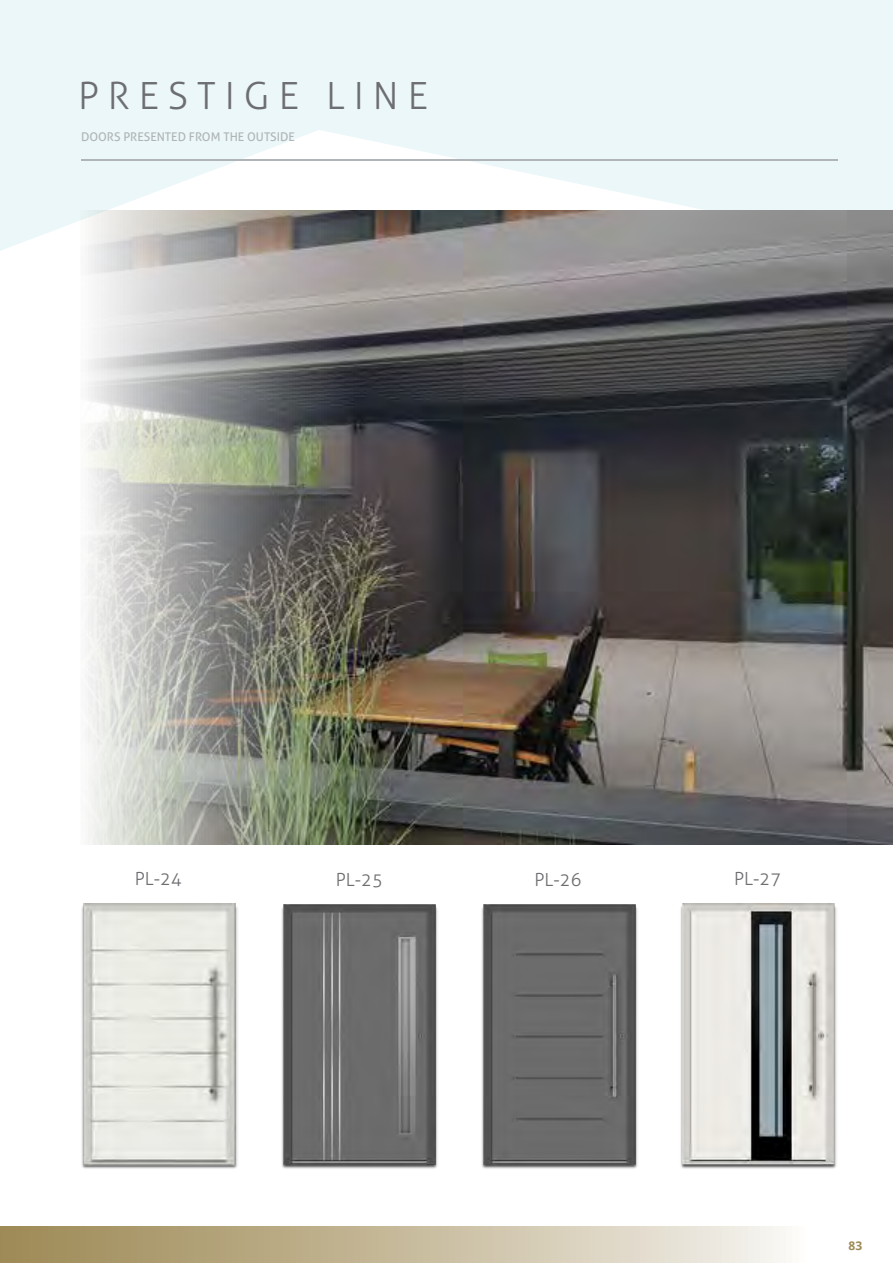
<style>
.page{position:relative;width:893px;height:1263px;background:#fff}
.page>*{position:absolute;margin:0;border:0;box-sizing:border-box;transform-origin:0 0}
.t1{font:300 37.5px "Aller";letter-spacing:.24em;color:#6d6e71}
.t2{font:300 18px "Aller";color:#6d6e71}
.t3{font:12px "Aller";color:#b1b4b6}
.t4{font:700 12px "Open Sans";color:#9d8955}
</style>
<div class="page">
<svg style="left:0;top:0;width:893px;height:251px;background:#edf7f8"></svg>
<div style="left:0;top:1227px;width:811px;height:36px;background:linear-gradient(to right,#9a864f,#f7f5f1)"></div>
<img style="left:81px;top:904px;width:157px;height:265px">
<img style="left:281px;top:904px;width:157px;height:265px">
<img style="left:481px;top:904px;width:157px;height:265px">
<hr style="left:81px;top:159px;width:757px;height:1px;background:#b1b4b6">
<img style="left:680px;top:904px;width:157px;height:265px">
<img style="left:81px;top:210px;width:812px;height:635px">
<h1 class="t1" style="left:78px;top:73px;width:351px">PRESTIGE LINE</h1>
<p class="t3" style="left:81px;top:130px;width:215px">DOORS PRESENTED FROM THE OUTSIDE</p>
<h2 class="t2" style="left:135px;top:868px;width:48px">PL-24</h2>
<h2 class="t2" style="left:336px;top:868px;width:48px">PL-25</h2>
<h2 class="t2" style="left:535px;top:868px;width:48px">PL-26</h2>
<h2 class="t2" style="left:734px;top:868px;width:48px">PL-27</h2>
<p class="t4" style="left:848px;top:1237px;width:15px">83</p>
</div>
